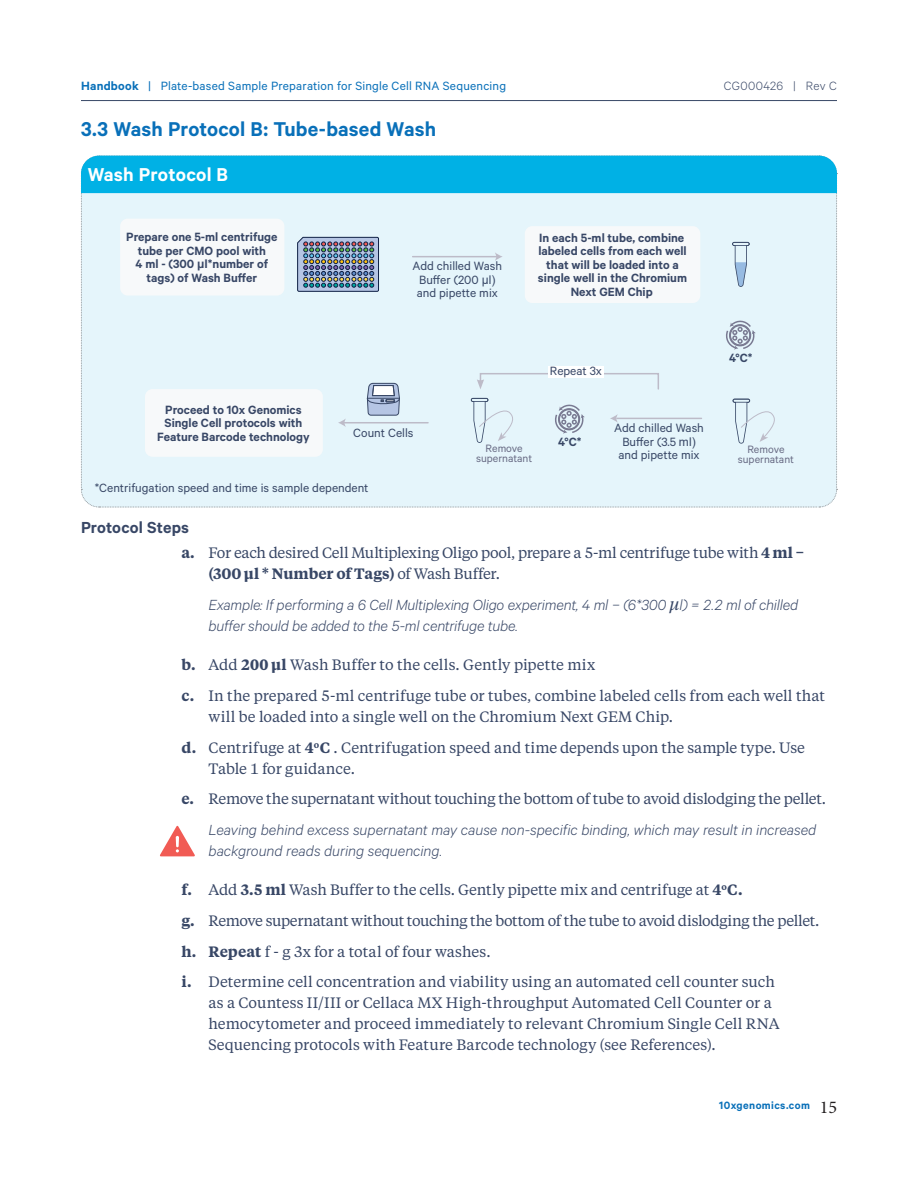
<style>
.page{position:relative;width:918px;height:1188px;background:#fff}
.page>*{position:absolute;margin:0;border:0;box-sizing:border-box;transform-origin:0 0}
.Section_Header{font:600 22.5px "Calibre";letter-spacing:.005em;color:#0970b9}
.IO_-_header{font:600 21px "Calibre";letter-spacing:.01em;color:#fff}
.Section_Subheader{font:600 18px "Calibre";letter-spacing:.01em;color:#384766}
.t1{font:18px "Minion Pro";color:#231f20}
.Critical_Step{font:italic 300 16.5px/21px "Calibre";letter-spacing:-.005em;color:#384766}
.t2{font:15px/21px "Tiempos Text";letter-spacing:-.005em;color:#384766}
.t3{font:15px "Tiempos Text";letter-spacing:-.025em;color:#384766}
.t4{font:15px "Tiempos Text";letter-spacing:-.03em;color:#384766}
.IO_-_description{font:600 13.5px/13.5px "Calibre";color:#384766;text-align:center}
.IO_-_instructions{font:13.5px/13.5px "Calibre";color:#384766;text-align:center}
.t5{font:13.5px "Calibre";letter-spacing:.015em;color:#0970b9}
.t6{font:300 13.5px "Calibre";letter-spacing:.02em;color:#384766}
.IO_-_remove{font:12px/10.5px "Calibre";color:#696c85;text-align:center}
.t7{font:600 12px "Calibre";letter-spacing:.035em;color:#0970b9}
.s1{font-weight:600}
.s2{font-family:"Arial";font-weight:700;font-size:12px}
.s3{font-family:"Arial";font-size:12px}
.s4{font-family:"Tiempos Text";font-weight:400}
</style>
<div class="page">
<hr style="left:81px;top:100px;width:756px;height:1px;background:#384766">
<svg style="left:160px;top:826px;width:35px;height:30px"></svg>
<svg style="left:81px;top:155px;width:757px;height:353px;background:#ccebf6"></svg>
<p class="t5" style="left:81px;top:78px;width:427px"><span class="s1">Handbook</span> | Plate-based Sample Preparation for Single Cell RNA Sequencing</p>
<p class="t6" style="left:724px;top:78px;width:115px">CG000426 | Rev C</p>
<p class="Section_Header" style="left:81px;top:116px;width:357px">3.3 Wash Protocol B: Tube-based Wash</p>
<p class="IO_-_header" style="left:88px;top:162px;width:142px">Wash Protocol B</p>
<p class="IO_-_description" style="left:126px;top:230px;width:153px">Prepare one 5-ml centrifuge tube per CMO pool with<br>4 ml - (300 <span class="s2">μl</span>*number of tags) of Wash Buffer</p>
<p class="IO_-_description" style="left:538px;top:231px;width:151px">In each 5-ml tube, combine labeled cells from each well that will be loaded into a single well in the Chromium<br>Next GEM Chip</p>
<p class="IO_-_instructions" style="left:412px;top:259px;width:91px">Add chilled Wash<br>Buffer (200 <span class="s3">μl) </span>and pipette mix</p>
<p class="IO_-_description" style="left:157px;top:402px;width:154px">Proceed to 10x Genomics<br>Single Cell protocols with<br>Feature Barcode technology</p>
<p class="IO_-_instructions" style="left:353px;top:425px;width:62px">Count Cells</p>
<p class="IO_-_instructions" style="left:95px;top:481px;width:275px">*Centrifugation speed and time is sample dependent</p>
<p class="IO_-_remove" style="left:476px;top:443px;width:58px">Remove supernatant</p>
<p class="IO_-_instructions" style="left:550px;top:364px;width:54px">Repeat 3x</p>
<p class="IO_-_description" style="left:558px;top:435px;width:25px">4°C*</p>
<p class="IO_-_instructions" style="left:614px;top:421px;width:91px">Add chilled Wash<br>Buffer (3.5 <span class="s3">ml) </span>and pipette mix</p>
<p class="IO_-_description" style="left:729px;top:351px;width:25px">4°C*</p>
<p class="IO_-_remove" style="left:738px;top:443px;width:58px">Remove supernatant</p>
<p class="Section_Subheader" style="left:81px;top:517px;width:110px">Protocol Steps</p>
<p class="t2" style="left:209px;top:542px;width:597px;text-indent:-27px"><span class="s1">a.</span> For each desired Cell Multiplexing Oligo pool, prepare a 5-ml centrifuge tube with <span class="s1">4 ml − (300 μl * Number of Tags)</span> of Wash Buffer.</p>
<p class="Critical_Step" style="left:209px;top:594px;width:591px">Example: If performing a 6 Cell Multiplexing Oligo experiment, 4 ml − (6*300 <span class="s4">μ</span>l) = 2.2 ml of chilled buffer should be added to the 5-ml centrifuge tube.</p>
<p class="t2" style="left:182px;top:654px;width:415px"><span class="s1">b.</span> Add <span class="s1">200 μl</span> Wash Buffer to the cells. Gently pipette mix</p>
<p class="t2" style="left:209px;top:684px;width:618px;text-indent:-27px"><span class="s1">c.</span> In the prepared 5-ml centrifuge tube or tubes, combine labeled cells from each well that will be loaded into a single well on the Chromium Next GEM Chip.</p>
<p class="t2" style="left:209px;top:736px;width:598px;text-indent:-27px"><span class="s1">d.</span> Centrifuge at <span class="s1">4</span><sup>o</sup><span class="s1">C</span> . Centrifugation speed and time depends upon the sample type. Use<br>Table 1 for guidance.</p>
<p class="t3" style="left:182px;top:789px;width:646px"><span class="s1">e.</span> Remove the supernatant without touching the bottom of tube to avoid dislodging the pellet.</p>
<p class="Critical_Step" style="left:209px;top:819px;width:609px">Leaving behind excess supernatant may cause non-specific binding, which may result in increased background reads during sequencing.</p>
<p class="t2" style="left:182px;top:879px;width:563px"><span class="s1">f.</span> Add <span class="s1">3.5 ml</span> Wash Buffer to the cells. Gently pipette mix and centrifuge at <span class="s1">4</span><sup>o</sup><span class="s1">C.</span></p>
<p class="t4" style="left:182px;top:910px;width:640px"><span class="s1">g.</span> Remove supernatant without touching the bottom of the tube to avoid dislodging the pellet.</p>
<p class="t2" style="left:182px;top:940px;width:311px"><span class="s1">h. Repeat</span> f - g 3x for a total of four washes.</p>
<p class="t2" style="left:209px;top:971px;width:573px;text-indent:-27px"><span class="s1">i.</span> Determine cell concentration and viability using an automated cell counter such as a Countess II/III or Cellaca MX High-throughput Automated Cell Counter or a hemocytometer and proceed immediately to relevant Chromium Single Cell RNA Sequencing protocols with Feature Barcode technology (see References).</p>
<p class="t7" style="left:719px;top:1098px;width:92px">10xgenomics.com</p>
<p class="t1" style="left:820px;top:1095px;width:19px">15</p>
</div>
